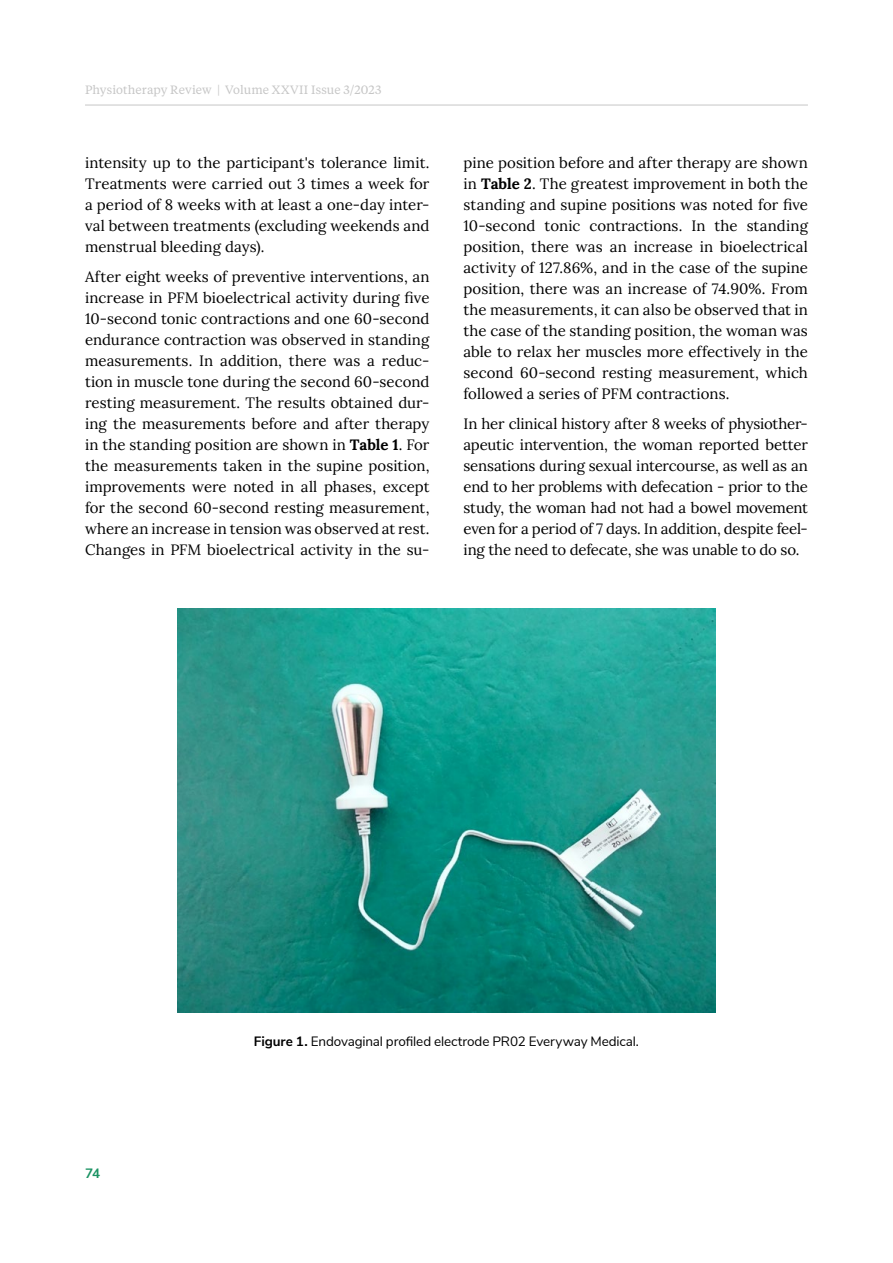
<style>
.page{position:relative;width:893px;height:1263px;background:#fff}
.page>*{position:absolute;margin:0;border:0;box-sizing:border-box;transform-origin:0 0}
.t1{font:15px/21px "Lora";letter-spacing:-.005em;color:#000;text-align:justify}
.t2{font:13.5px "Nunito Sans";letter-spacing:-.01em;color:#000}
.t3{font:700 13.5px "Nunito Sans";color:#1a9363}
.t4{font:12px "Tiempos Text";letter-spacing:.01em;color:#c6c6c6}
.s1{font-weight:700}
</style>
<div class="page">
<hr style="left:85px;top:105px;width:723px;height:1px;background:#c6c6c6">
<img style="left:178px;top:609px;width:537px;height:403px">
<p class="t4" style="left:85px;top:82px;width:298px">Physiotherapy Review | Volume XXVII Issue 3/2023</p>
<p class="t1" style="left:85px;top:151px;width:346px">intensity up to the participant's tolerance limit.<br>Treatments were carried out 3 times a week for a period of 8 weeks with at least a one-day inter&shy;val between treatments (excluding weekends and menstrual bleeding days).</p>
<p class="t1" style="left:85px;top:265px;width:346px">After eight weeks of preventive interventions, an increase in PFM bioelectrical activity during five 10-second tonic contractions and one 60-second endurance contraction was observed in standing measurements. In addition, there was a reduc&shy;tion in muscle tone during the second 60-second resting measurement. The results obtained dur&shy;ing the measurements before and after therapy in the standing position are shown in <span class="s1">Table 1</span>. For the measurements taken in the supine position, improvements were noted in all phases, except for the second 60-second resting measurement, where an increase in tension was observed at rest.<br>Changes in PFM bioelectrical activity in the su-</p>
<p class="t1" style="left:463px;top:151px;width:346px">pine position before and after therapy are shown in <span class="s1">Table 2</span>. The greatest improvement in both the standing and supine positions was noted for five 10-second tonic contractions. In the standing position, there was an increase in bioelectrical activity of 127.86%, and in the case of the supine position, there was an increase of 74.90%. From the measurements, it can also be observed that in the case of the standing position, the woman was able to relax her muscles more effectively in the second 60-second resting measurement, which followed a series of PFM contractions.</p>
<p class="t1" style="left:463px;top:412px;width:346px">In her clinical history after 8 weeks of physiother&shy;apeutic intervention, the woman reported better sensations during sexual intercourse, as well as an end to her problems with defecation - prior to the study, the woman had not had a bowel movement even for a period of 7 days. In addition, despite feel&shy;ing the need to defecate, she was unable to do so.</p>
<p class="t3" style="left:85px;top:1163px;width:17px">74</p>
<p class="t2" style="left:254px;top:1032px;width:387px"><span class="s1">Figure 1.</span> Endovaginal profiled electrode PR02 Everyway Medical.</p>
</div>
